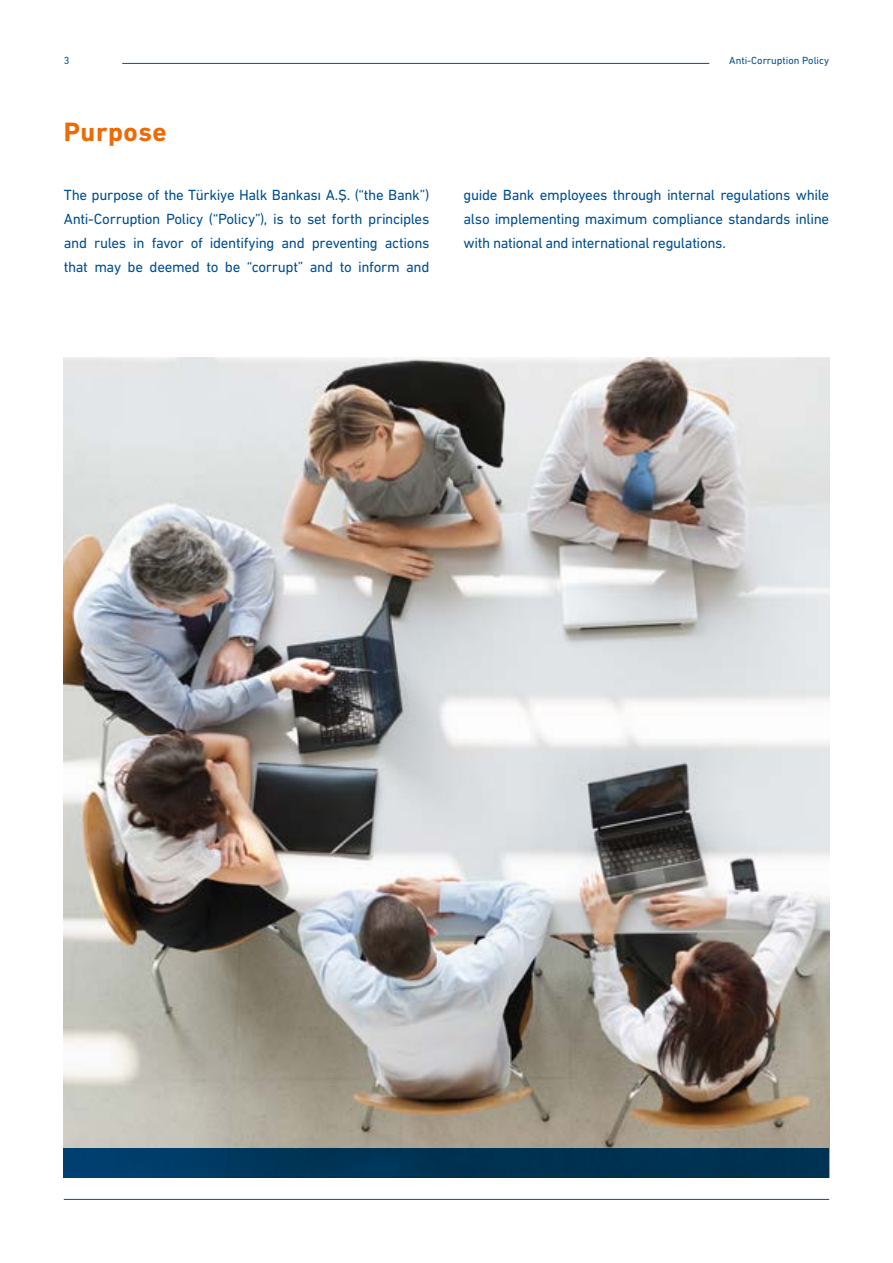
<style>
.page{position:relative;width:893px;height:1263px;background:#fff}
.page>*{position:absolute;margin:0;border:0;box-sizing:border-box;transform-origin:0 0}
.t1{font:700 27px "DIN Next LT Pro";letter-spacing:.02em;color:#ed6b06}
.t2{font:15px/24px "DIN Next LT Pro";letter-spacing:-.025em;color:#005092;text-align:justify}
.t3{font:10.5px "DIN Next LT Pro";color:#005092}
</style>
<div class="page">
<hr style="left:64px;top:1199px;width:765px;height:1px;background:#005092">
<hr style="left:122px;top:63px;width:587px;height:1px;background:#005092">
<img style="left:64px;top:357px;width:765px;height:791px">
<div style="left:64px;top:1148px;width:765px;height:30px;background:linear-gradient(to right,#003c68,#002e49)"></div>
<p class="t3" style="left:64px;top:54px;width:7px">3</p>
<p class="t3" style="left:729px;top:54px;width:101px">Anti-Corruption Policy</p>
<h1 class="t1" style="left:64px;top:116px;width:104px">Purpose</h1>
<p class="t2" style="left:64px;top:183px;width:367px">The purpose of the Türkiye Halk Bankası A.Ş. (“the Bank”)<br>Anti-Corruption Policy (“Policy”), is to set forth principles and rules in favor of identifying and preventing actions that may be deemed to be “corrupt” and to inform and</p>
<p class="t2" style="left:463px;top:183px;width:367px">guide Bank employees through internal regulations while also implementing maximum compliance standards inline with national and international regulations.</p>
</div>
